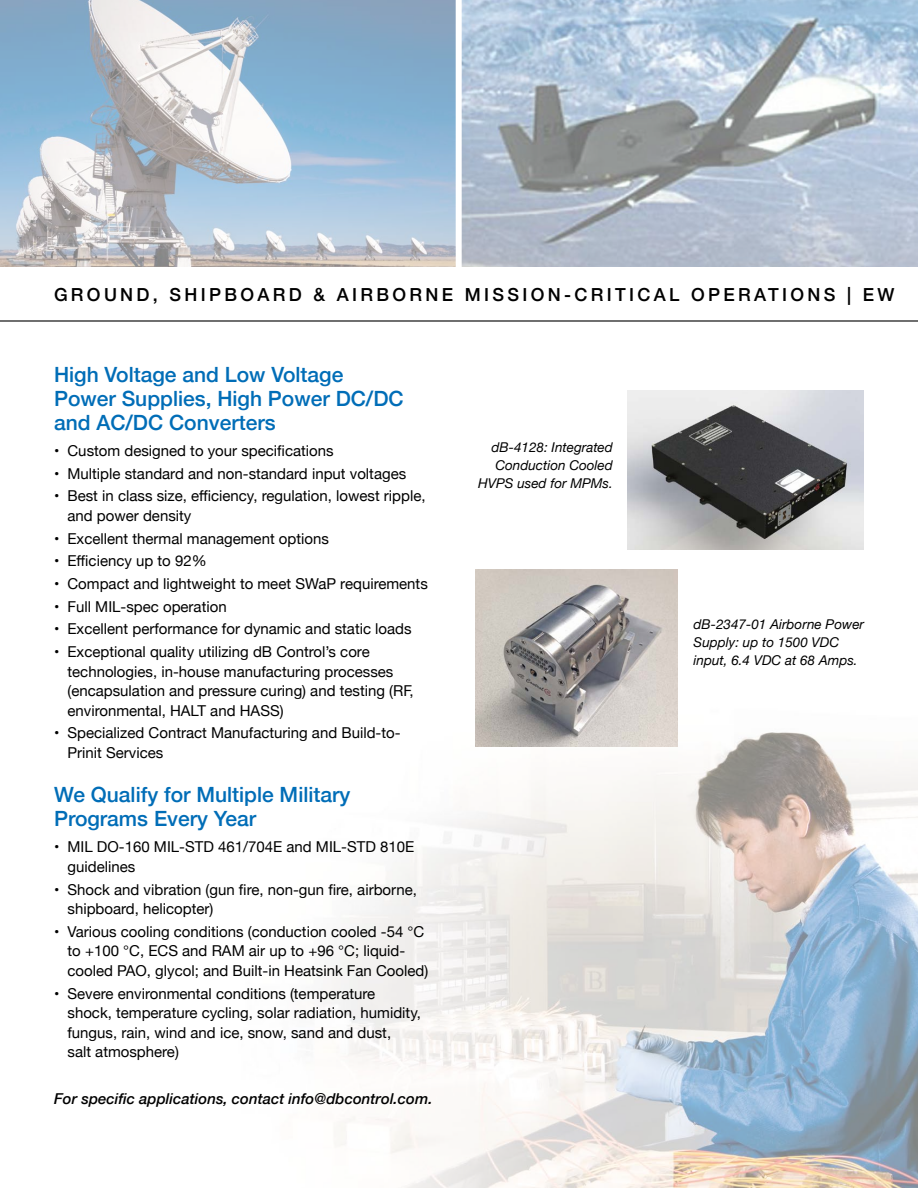
<style>
.page{position:relative;width:918px;height:1188px;background:#fff}
.page>*{position:absolute;margin:0;border:0;box-sizing:border-box;transform-origin:0 0}
.t1{font:500 21px/24px "Helvetica Neue";color:#006db7}
.t2{font:500 18px "Helvetica Neue";letter-spacing:.185em;color:#000}
.t3{font:15px/19.5px "Helvetica Neue";color:#000}
.t4{font:italic 500 15px "Helvetica Neue";color:#000}
.t5{font:italic 13.5px/18px "Helvetica Neue";color:#000}
</style>
<div class="page">
<img style="left:316px;top:699px;width:602px;height:489px">
<img style="left:0;top:0;width:918px;height:266px">
<div style="left:456px;top:0;width:6px;height:285px;background:#fff"></div>
<img style="left:476px;top:569px;width:202px;height:177px">
<img style="left:628px;top:391px;width:236px;height:159px">
<hr style="left:0;top:320px;width:918px;height:2px;background:#000">
<p class="t2" style="left:54px;top:280px;width:842px">GROUND, SHIPBOARD &amp; AIRBORNE MISSION-CRITICAL OPERATIONS | EW</p>
<h1 class="t1" style="left:54px;top:360px;width:351px">High Voltage and Low Voltage<br>Power Supplies, High Power DC/DC and AC/DC Converters</h1>
<p class="t3" style="left:54px;top:442px;width:281px">• Custom designed to your specifications</p>
<p class="t3" style="left:54px;top:464px;width:354px">• Multiple standard and non-standard input voltages</p>
<p class="t3" style="left:68px;top:487px;width:360px;text-indent:-14px">• Best in class size, efficiency, regulation, lowest ripple, and power density</p>
<p class="t3" style="left:54px;top:529px;width:276px">• Excellent thermal management options</p>
<p class="t3" style="left:54px;top:552px;width:154px">• Efficiency up to 92%</p>
<p class="t3" style="left:54px;top:575px;width:375px">• Compact and lightweight to meet SWaP requirements</p>
<p class="t3" style="left:54px;top:598px;width:174px">• Full MIL-spec operation</p>
<p class="t3" style="left:54px;top:620px;width:359px">• Excellent performance for dynamic and static loads</p>
<p class="t3" style="left:68px;top:643px;width:348px;text-indent:-14px">• Exceptional quality utilizing dB Control’s core technologies, in-house manufacturing processes (encapsulation and pressure curing) and testing (RF, environmental, HALT and HASS)</p>
<p class="t3" style="left:68px;top:724px;width:335px;text-indent:-14px">• Specialized Contract Manufacturing and Build-to-<br>Prinit Services</p>
<h1 class="t1" style="left:54px;top:781px;width:298px">We Qualify for Multiple Military<br>Programs Every Year</h1>
<p class="t3" style="left:68px;top:838px;width:348px;text-indent:-14px">• MIL DO-160 MIL-STD 461/704E and MIL-STD 810E guidelines</p>
<p class="t3" style="left:68px;top:880px;width:351px;text-indent:-14px">• Shock and vibration (gun fire, non-gun fire, airborne, shipboard, helicopter)</p>
<p class="t3" style="left:68px;top:923px;width:362px;text-indent:-14px">• Various cooling conditions (conduction cooled -54 °C to +100 °C, ECS and RAM air up to +96 °C; liquid&shy;cooled PAO, glycol; and Built-in Heatsink Fan Cooled)</p>
<p class="t3" style="left:68px;top:984px;width:355px;text-indent:-14px">• Severe environmental conditions (temperature shock, temperature cycling, solar radiation, humidity, fungus, rain, wind and ice, snow, sand and dust,<br>salt atmosphere)</p>
<p class="t4" style="left:54px;top:1085px;width:380px">For specific applications, contact info@dbcontrol.com.</p>
<p class="t5" style="left:478px;top:439px;width:136px;text-align:right">dB-4128: Integrated<br>Conduction Cooled<br>HVPS used for MPMs.</p>
<p class="t5" style="left:694px;top:616px;width:172px">dB-2347-01 Airborne Power<br>Supply: up to 1500 VDC input, 6.4 VDC at 68 Amps.</p>
</div>
